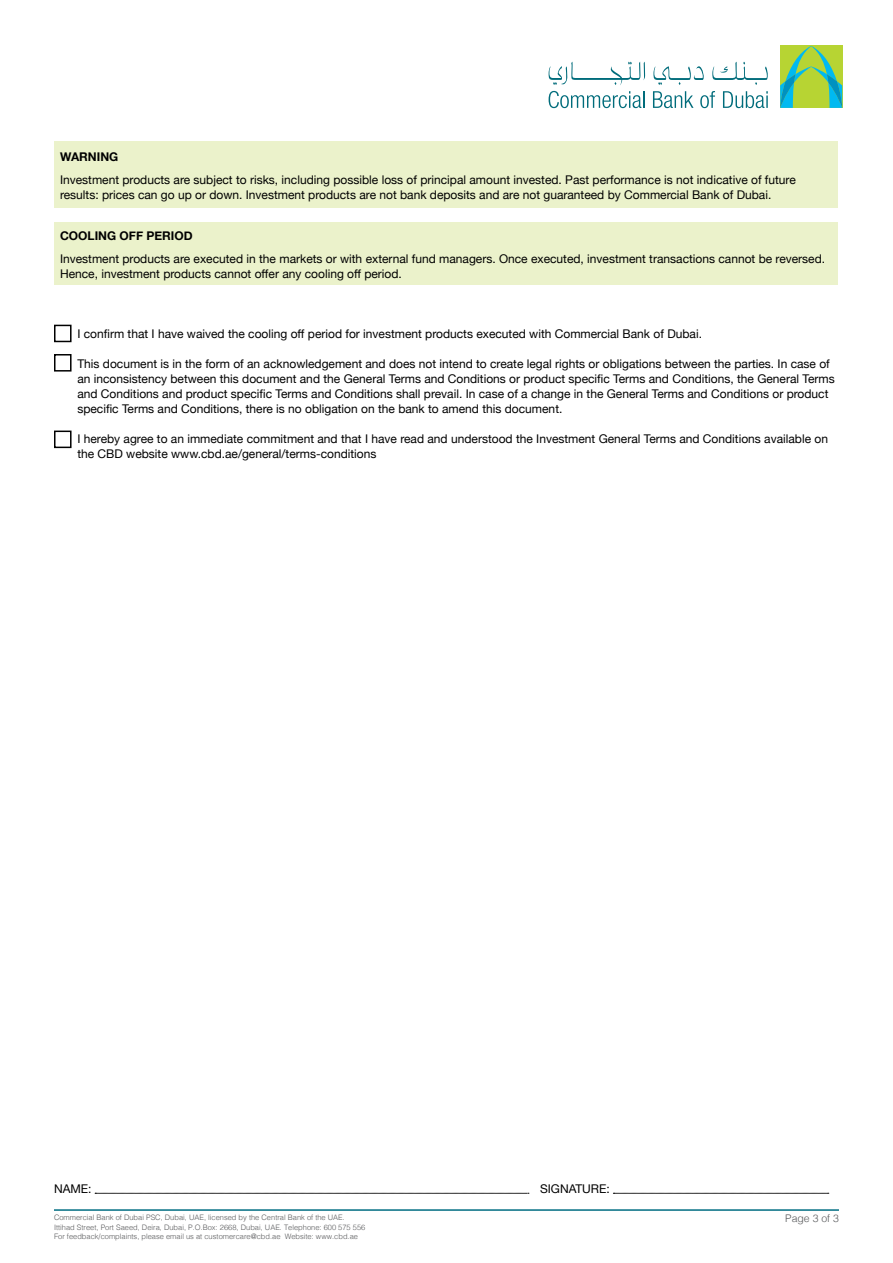
<style>
.page{position:relative;width:893px;height:1263px;background:#fff}
.page>*{position:absolute;margin:0;border:0;box-sizing:border-box;transform-origin:0 0}
.t1{font:12px/15px "Helvetica Neue";color:#000}
.t2{font:700 12px "Helvetica Neue";color:#000}
.t3{font:300 10.5px "Helvetica";color:#58595b}
.t4{font:300 7.5px "Helvetica";color:#58595b}
</style>
<div class="page">
<svg style="left:780px;top:46px;width:62px;height:62px;background:#81c866"></svg>
<svg style="left:549px;top:91px;width:96px;height:17px"></svg>
<svg style="left:653px;top:91px;width:40px;height:17px"></svg>
<svg style="left:700px;top:91px;width:15px;height:17px"></svg>
<svg style="left:723px;top:91px;width:45px;height:17px"></svg>
<svg style="left:549px;top:62px;width:96px;height:23px"></svg>
<svg style="left:712px;top:62px;width:56px;height:23px"></svg>
<svg style="left:653px;top:66px;width:51px;height:19px"></svg>
<hr style="left:54px;top:1209px;width:785px;height:2px;background:#006d82">
<div style="left:54px;top:141px;width:783px;height:66px;background:#ebf2cb"></div>
<div style="left:54px;top:222px;width:783px;height:62px;background:#ebf2cb"></div>
<svg style="left:95px;top:1193px;width:434px;height:1px"></svg>
<svg style="left:613px;top:1193px;width:216px;height:1px"></svg>
<div style="left:54px;top:325px;width:18px;height:17px;border:2px solid #000"></div>
<div style="left:54px;top:354px;width:18px;height:18px;border:2px solid #000"></div>
<div style="left:54px;top:431px;width:18px;height:17px;border:2px solid #000"></div>
<p class="t2" style="left:60px;top:147px;width:60px">WARNING</p>
<p class="t1" style="left:60px;top:173px;width:737px">Investment products are subject to risks, including possible loss of principal amount invested. Past performance is not indicative of future results: prices can go up or down. Investment products are not bank deposits and are not guaranteed by Commercial Bank of Dubai.</p>
<p class="t2" style="left:60px;top:226px;width:134px">COOLING OFF PERIOD</p>
<p class="t1" style="left:60px;top:252px;width:767px">Investment products are executed in the markets or with external fund managers. Once executed, investment transactions cannot be reversed.<br>Hence, investment products cannot offer any cooling off period.</p>
<p class="t1" style="left:77px;top:327px;width:626px">I confirm that I have waived the cooling off period for investment products executed with Commercial Bank of Dubai.</p>
<p class="t1" style="left:77px;top:357px;width:759px">This document is in the form of an acknowledgement and does not intend to create legal rights or obligations between the parties In. case of an inconsistency between this document and the General Terms and Conditions or product specific Terms and Conditions, the General Terms and Conditions and product specific Terms and Conditions shall prevail In. case of a change in the General Terms and Conditions or product specific Terms and Conditions, there is no obligation on the bank to amend this document.</p>
<p class="t1" style="left:77px;top:432px;width:752px">I hereby agree to an immediate commitment and that I have read and understood the Investment General Terms and Conditions available on the CBD website www.cbd.ae/general/terms-conditions</p>
<p class="t1" style="left:54px;top:1182px;width:39px">NAME:</p>
<p class="t4" style="left:54px;top:1211px;width:292px">Commercial Bank of Dubai PSC, Dubai, UAE, licensed by the Central Bank of the UAE.</p>
<p class="t4" style="left:54px;top:1220px;width:313px">Ittihad Street, Port Saeed, Deira, Dubai P, O. .Box: 2668, Dubai, UAE. Telephone: 600 575 556</p>
<p class="t4" style="left:285px;top:1230px;width:75px">Website: www.cbd.ae</p>
<p class="t4" style="left:54px;top:1230px;width:228px">For feedback/complaints, please email us at customercare@cbd.ae</p>
<p class="t1" style="left:540px;top:1182px;width:71px">SIGNATURE:</p>
<p class="t3" style="left:785px;top:1209px;width:55px">Page 3 of 3</p>
</div>
